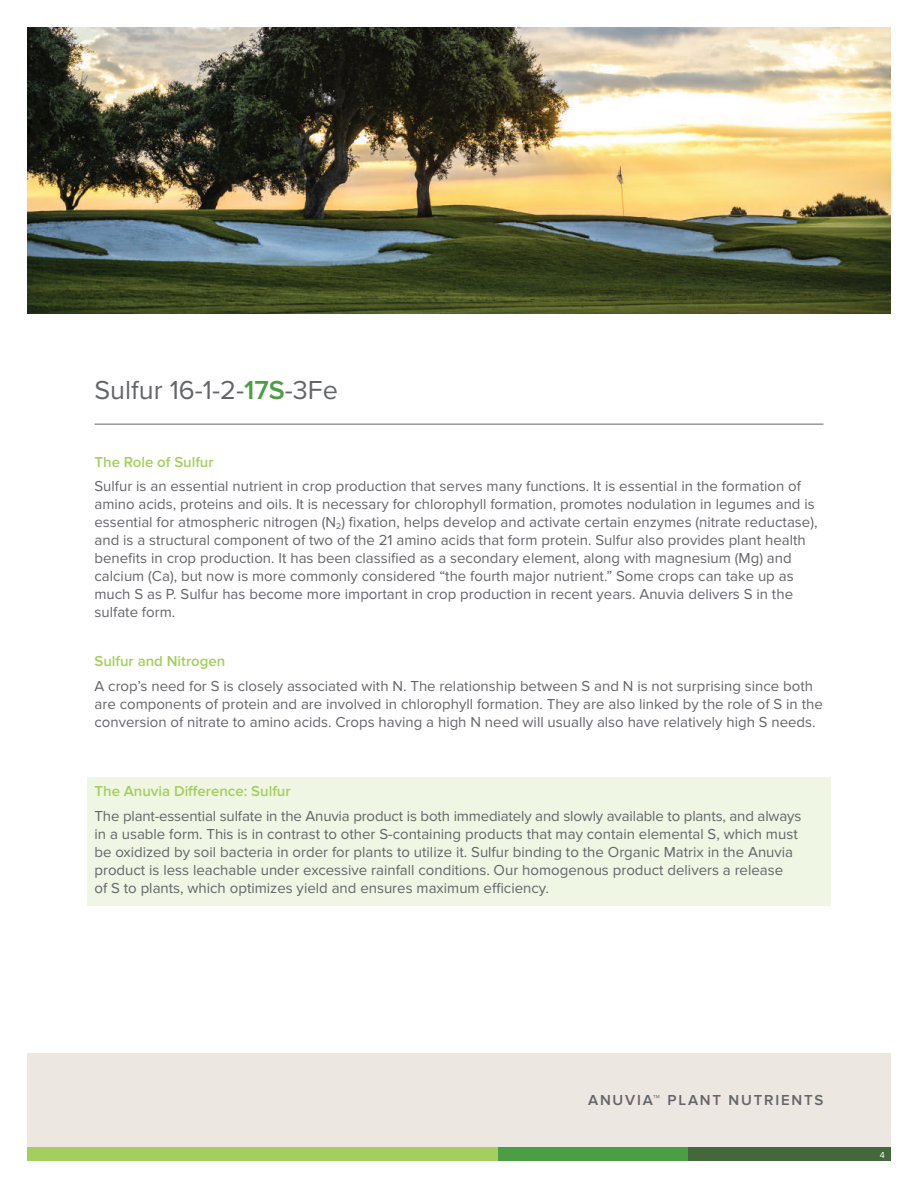
<style>
.page{position:relative;width:918px;height:1188px;background:#fff}
.page>*{position:absolute;margin:0;border:0;box-sizing:border-box;transform-origin:0 0}
.t1{font:27px "Proxima Nova";color:#646569}
.t2{font:15px/18px "Proxima Nova";color:#646569}
.t3{font:600 15px "Proxima Nova";color:#a4cf5e}
.t4{font:600 15px "Proxima Nova";letter-spacing:.12em;color:#646569}
.t5{font:9px "Proxima Nova";color:#fff}
.s1{font-weight:600;color:#4c9e45}
</style>
<div class="page">
<div style="left:27px;top:1053px;width:864px;height:95px;background:#ece8e1"></div>
<div style="left:27px;top:1148px;width:471px;height:13px;background:#a4cf5e"></div>
<div style="left:498px;top:1148px;width:191px;height:13px;background:#4c9e45"></div>
<div style="left:689px;top:1148px;width:202px;height:13px;background:#42683b"></div>
<hr style="left:94px;top:424px;width:730px;height:1px;background:#646569">
<div style="left:87px;top:777px;width:744px;height:129px;background:#eff6e4"></div>
<img style="left:27px;top:27px;width:864px;height:287px">
<h1 class="t1" style="left:94px;top:375px;width:245px">Sulfur 16-1-2-<span class="s1">17S</span>-3Fe</h1>
<p class="t3" style="left:94px;top:453px;width:121px">The Role of Sulfur</p>
<p class="t2" style="left:94px;top:478px;width:725px">Sulfur is an essential nutrient in crop production that serves many functions. It is essential in the formation of amino acids, proteins and oils. It is necessary for chlorophyll formation, promotes nodulation in legumes and is essential for atmospheric nitrogen (N<sub>2</sub>) fixation, helps develop and activate certain enzymes (nitrate reductase), and is a structural component of two of the 21 amino acids that form protein. Sulfur also provides plant health benefits in crop production. It has been classified as a secondary element, along with magnesium (Mg) and calcium (Ca), but now is more commonly considered “the fourth major nutrient.” Some crops can take up as much S as P. Sulfur has become more important in crop production in recent years. Anuvia delivers S in the sulfate form.</p>
<p class="t3" style="left:95px;top:652px;width:132px">Sulfur and Nitrogen</p>
<p class="t2" style="left:95px;top:677px;width:730px">A crop’s need for S is closely associated with N. The relationship between S and N is not surprising since both are components of protein and are involved in chlorophyll formation. They are also linked by the role of S in the conversion of nitrate to amino acids. Crops having a high N need will usually also have relatively high S needs.</p>
<p class="t3" style="left:94px;top:782px;width:198px">The Anuvia Difference: Sulfur</p>
<p class="t2" style="left:94px;top:807px;width:708px">The plant-essential sulfate in the Anuvia product is both immediately and slowly available to plants, and always in a usable form. This is in contrast to other S-containing products that may contain elemental S, which must be oxidized by soil bacteria in order for plants to utilize it. Sulfur binding to the Organic Matrix in the Anuvia product is less leachable under excessive rainfall conditions. Our homogenous product delivers a release<br>of S to plants, which optimizes yield and ensures maximum efficiency.</p>
<p class="t4" style="left:588px;top:1092px;width:237px">ANUVIA™ PLANT NUTRIENTS</p>
<p class="t5" style="left:880px;top:1150px;width:7px">4</p>
</div>
